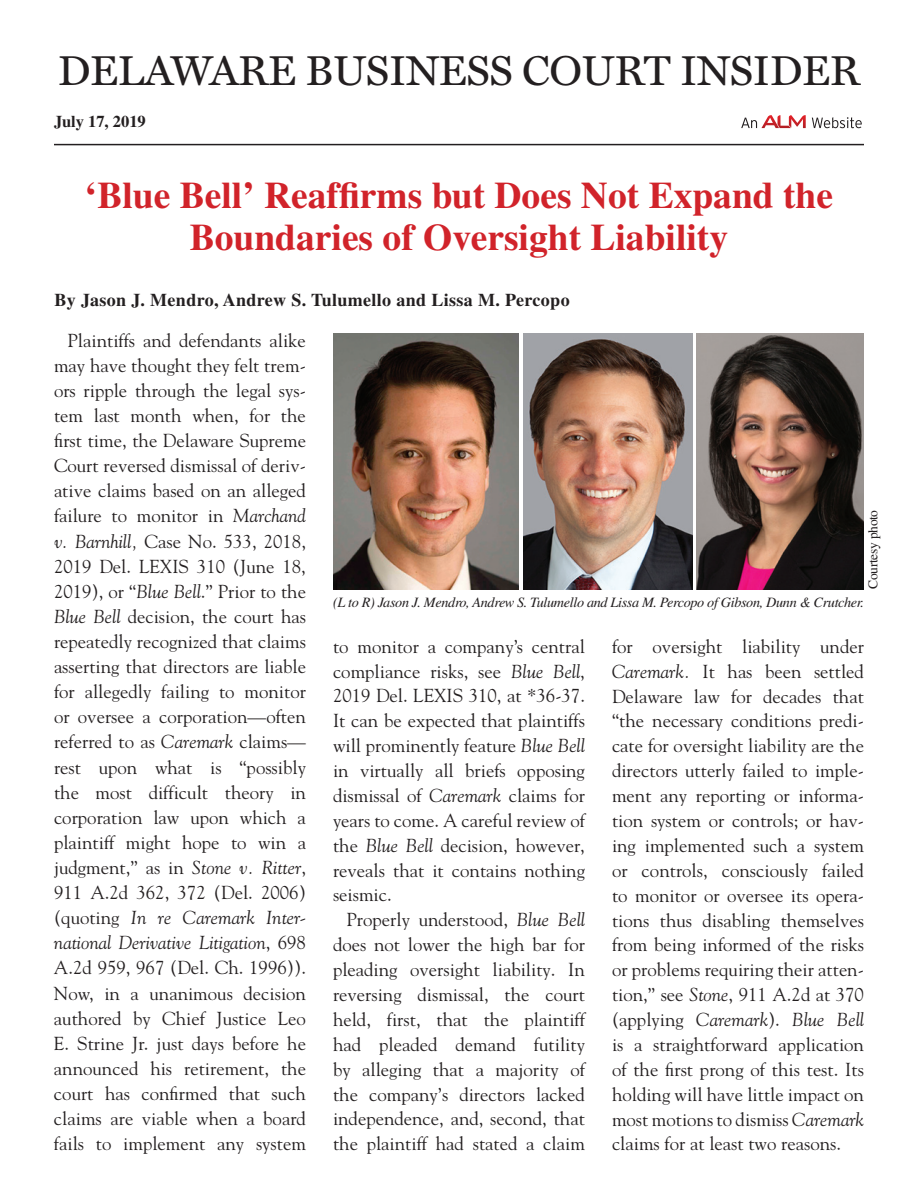
<style>
.page{position:relative;width:918px;height:1188px;background:#fff}
.page>*{position:absolute;margin:0;border:0;box-sizing:border-box;transform-origin:0 0}
.t1{font:42px "Miller Text Roman SC";letter-spacing:-.01em;color:#231f20}
.t2{font:700 37.5px/42px "Times LT Std";color:#d1232a;text-align:center}
.t3{font:18.75px/24.9px "Goudy Std";color:#231f20;text-align:justify}
.t4{font:700 18px "Times LT Std";letter-spacing:.02em;color:#231f20}
.t5{font:700 16.5px "Times LT Std";color:#231f20}
.t6{font:italic 14.25px "Times LT Std";letter-spacing:-.025em;color:#231f20}
.t7{font:13.5px "Times LT Std";letter-spacing:-.02em;color:#231f20}
.s1{font-style:italic}
</style>
<div class="page">
<hr style="left:54px;top:144px;width:810px;height:1px;background:#231f20">
<svg style="left:812px;top:117px;width:50px;height:11px"></svg>
<svg style="left:741px;top:115px;width:65px;height:13px"></svg>
<img style="left:523px;top:333px;width:170px;height:257px">
<img style="left:697px;top:333px;width:167px;height:257px">
<img style="left:333px;top:333px;width:185px;height:257px">
<h1 class="t1" style="left:58px;top:46px;width:804px">DELAWARE BUSINESS COURT INSIDER</h1>
<p class="t5" style="left:54px;top:111px;width:93px">July 17, 2019</p>
<h2 class="t2" style="left:85px;top:174px;width:750px">‘Blue Bell’ Reaffirms but Does Not Expand the<br>Boundaries of Oversight Liability</h2>
<p class="t4" style="left:55px;top:289px;width:517px">By Jason J. Mendro, Andrew S. Tulumello and Lissa M. Percopo</p>
<p class="t3" style="left:54px;top:328px;width:254px;text-indent:14px">Plaintiffs and defendants alike may have thought they felt trem&shy;ors ripple through the legal sys&shy;tem last month when, for the first time, the Delaware Supreme Court reversed dismissal of deriv&shy;ative claims based on an alleged failure to monitor in <span class="s1">Marchand v. Barnhill,</span> Case No. 533, 2018, 2019 Del. LEXIS 310 (June 18, 2019), or “<span class="s1">Blue Bell</span>.” Prior to the <span class="s1">Blue Bell</span> decision, the court has repeatedly recognized that claims asserting that directors are liable for allegedly failing to monitor or oversee a corporation—often referred to as <span class="s1">Caremark</span> claims— rest upon what is “possibly the most difficult theory in corporation law upon which a plaintiff might hope to win a judgment,” as in <span class="s1">Stone v. Ritter</span>, 911 A.2d 362, 372 (Del. 2006) (quoting <span class="s1">In re Caremark Inter&shy;national Derivative Litigation</span>, 698<br>A.2d 959, 967 (Del. Ch. 1996)).<br>Now, in a unanimous decision authored by Chief Justice Leo E. Strine Jr. just days before he announced his retirement, the court has confirmed that such claims are viable when a board fails to implement any system</p>
<p class="t7" style="left:865px;top:589px;width:81px;rotate:-90deg">Courtesy photo</p>
<p class="t6" style="left:333px;top:594px;width:532px">(L to R) Jason J. Mendro, Andrew S. Tulumello and Lissa M. Percopo of Gibson, Dunn &amp; Crutcher.</p>
<p class="t3" style="left:333px;top:634px;width:254px">to monitor a company’s central compliance risks, see <span class="s1">Blue Bell</span>, 2019 Del. LEXIS 310, at *36-37.<br>It can be expected that plaintiffs will prominently feature <span class="s1">Blue Bell </span>in virtually all briefs opposing dismissal of <span class="s1">Caremark</span> claims for years to come. A careful review of the <span class="s1">Blue Bell</span> decision, however, reveals that it contains nothing seismic.</p>
<p class="t3" style="left:333px;top:907px;width:254px;text-indent:14px">Properly understood, <span class="s1">Blue Bell </span>does not lower the high bar for pleading oversight liability. In reversing dismissal, the court held, first, that the plaintiff had pleaded demand futility by alleging that a majority of the company’s directors lacked independence, and, second, that the plaintiff had stated a claim</p>
<p class="t3" style="left:612px;top:634px;width:254px">for oversight liability under <span class="s1">Caremark.</span> It has been settled Delaware law for decades that “the necessary conditions predi&shy;cate for oversight liability are the directors utterly failed to imple&shy;ment any reporting or informa&shy;tion system or controls; or hav&shy;ing implemented such a system or controls, consciously failed to monitor or oversee its opera&shy;tions thus disabling themselves from being informed of the risks or problems requiring their atten&shy;tion,” see <span class="s1">Stone</span>, 911 A.2d at 370 (applying <span class="s1">Caremark</span>). <span class="s1">Blue Bell </span>is a straightforward application of the first prong of this test. Its holding will have little impact on most motions to dismiss <span class="s1">Caremark </span>claims for at least two reasons.</p>
</div>
